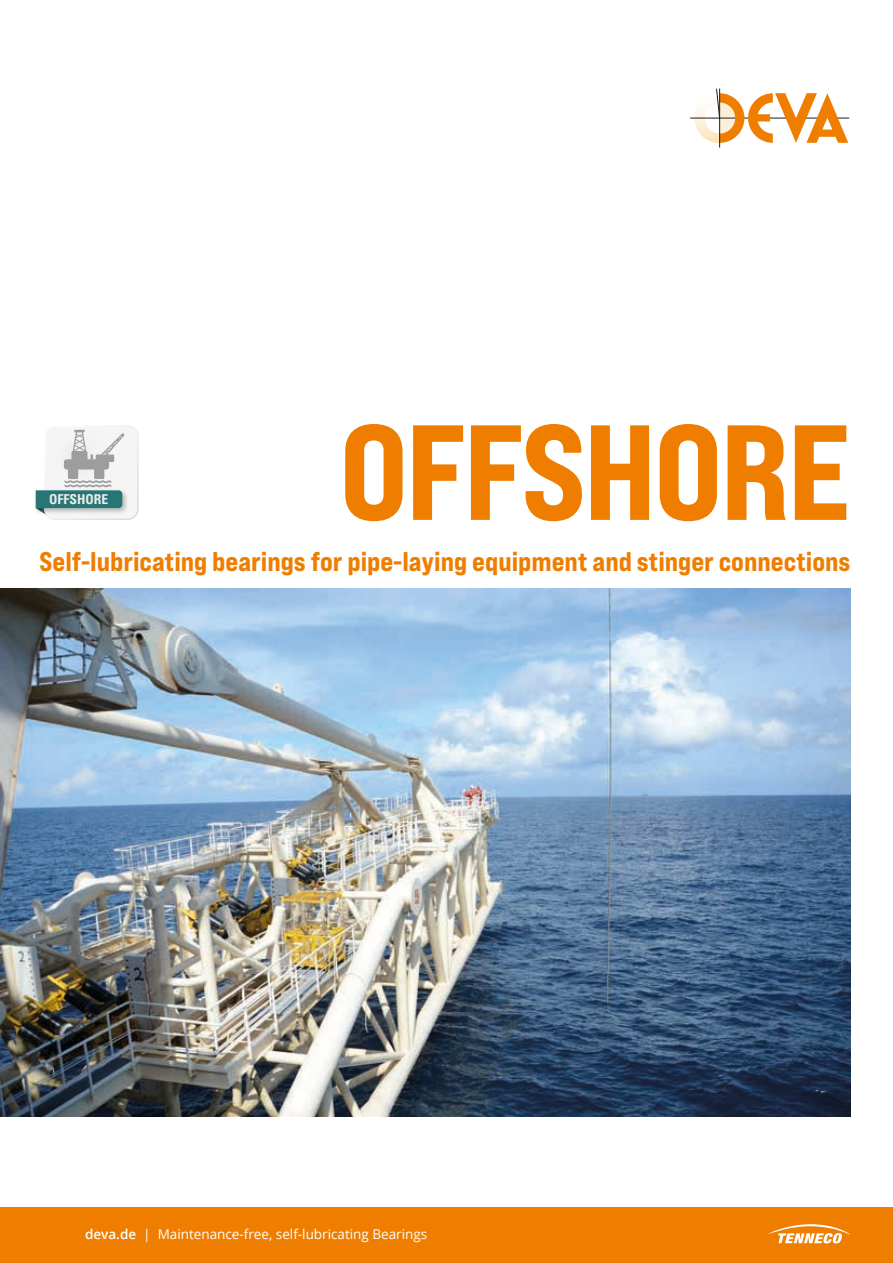
<style>
.page{position:relative;width:893px;height:1263px;background:#fff}
.page>*{position:absolute;margin:0;border:0;box-sizing:border-box;transform-origin:0 0}
.t1{font:135px "Bebas Neue Pro Exp Eb";letter-spacing:-.02em;color:#ef7d00}
.t2{font:27px "Bebas Neue Pro Exp Eb";color:#ef7d00}
.t3{font:700 condensed 13.65px "Univers LT";color:#ededed}
.t4{font:13.5px "Open Sans";color:#fff}
.s1{font-weight:600}
</style>
<div class="page">
<hr style="left:691px;top:118px;width:44px;height:1px;background:#1d1d1b">
<svg style="left:695px;top:88px;width:154px;height:55px"></svg>
<hr style="left:719px;top:89px;width:1px;height:58px;background:#1d1d1b">
<div style="left:0;top:1208px;width:893px;height:55px;background:#ef7d00"></div>
<svg style="left:769px;top:1224px;width:81px;height:19px"></svg>
<div style="left:44px;top:425px;width:95px;height:95px;border:1px solid #fff;border-radius:10px"></div>
<img style="left:35px;top:490px;width:1px;height:19px">
<svg style="left:36px;top:426px;width:102px;height:93px"></svg>
<img style="left:0;top:589px;width:850px;height:527px">
<h1 class="t1" style="left:339px;top:388px;width:513px">OFFSHORE</h1>
<p class="t2" style="left:40px;top:545px;width:812px">Self-lubricating bearings for pipe-laying equipment and stinger connections</p>
<p class="t3" style="left:49px;top:491px;width:61px">OFFSHORE</p>
<p class="t4" style="left:85px;top:1225px;width:344px"><span class="s1">deva.de</span> | Maintenance-free, self-lubricating Bearings</p>
</div>
